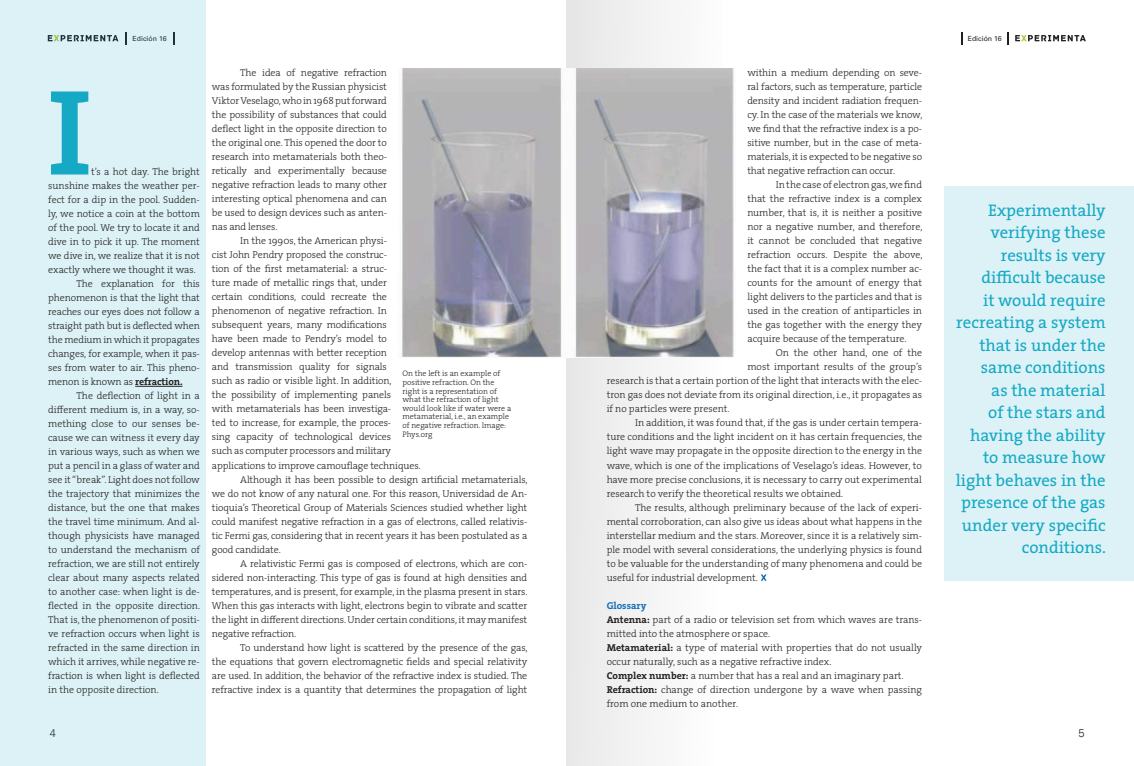
<style>
.page{position:relative;width:1134px;height:766px;background:#fff}
.page>*{position:absolute;margin:0;border:0;box-sizing:border-box;transform-origin:0 0}
.Cuerpo_de_texto_1{font:700 122.9px "The Serif";color:#15a9c5}
.Cuerpo_de_texto_1-2{font:16.8px/22.5px "The Serif";color:#15a9c5;text-align:right}
.t1{font:300 11px "Univers";color:#231f20}
.Cuerpo_de_texto_1-3{font:300 10px/14px "The Serif";letter-spacing:-.01em;color:#231f20;text-align:justify}
.Cuerpo_de_texto_1-4{font:700 10px "The Serif";color:#126db7}
.t2{font:300 8px/8.6px "The Serif";color:#231f20}
.t3{font:7px "Univers LT Std";color:#231f20}
.s1{font-weight:700}
</style>
<div class="page">
<svg style="left:961px;top:32px;width:1px;height:13px"></svg>
<svg style="left:1007px;top:32px;width:2px;height:13px"></svg>
<svg style="left:1015px;top:35px;width:71px;height:6px"></svg>
<div style="left:567px;top:0;width:156px;height:765px;background:#f3f3f3"></div>
<div style="left:0;top:0;width:206px;height:765px;background:#dcf2f6"></div>
<hr style="left:135px;top:386px;width:47px;height:1px;background:#231f20">
<div style="left:944px;top:186px;width:190px;height:394px;background:#dcf2f6"></div>
<img style="left:402px;top:69px;width:332px;height:288px">
<svg style="left:761px;top:574px;width:5px;height:6px"></svg>
<p class="t3" style="left:133px;top:34px;width:36px">Edición 16</p>
<p class="t3" style="left:968px;top:34px;width:36px">Edición 16</p>
<p class="Cuerpo_de_texto_1" style="left:48px;top:30px;width:44px">I</p>
<p class="Cuerpo_de_texto_1-3" style="left:48px;top:164px;width:153px;text-indent:43px">t’s a hot day. The bright sunshine makes the weather per&shy;fect for a dip in the pool. Sudden&shy;ly, we notice a coin at the bottom of the pool. We try to locate it and dive in to pick it up. The moment we dive in, we realize that it is not exactly where we thought it was.</p>
<p class="Cuerpo_de_texto_1-3" style="left:48px;top:276px;width:153px;text-indent:28px">The explanation for this phenomenon is that the light that reaches our eyes does not follow a straight path but is deflected when the medium in which it propagates changes, for example, when it pas&shy;ses from water to air. This pheno&shy;menon is known as <span class="s1">refraction.</span></p>
<p class="Cuerpo_de_texto_1-3" style="left:48px;top:388px;width:153px;text-indent:28px">The deflection of light in a different medium is, in a way, so&shy;mething close to our senses be&shy;cause we can witness it every day in various ways, such as when we put a pencil in a glass of water and see it “break”. Light does not follow the trajectory that minimizes the distance, but the one that makes the travel time minimum. And al&shy;though physicists have managed to understand the mechanism of refraction, we are still not entirely clear about many aspects related to another case: when light is de&shy;flected in the opposite direction.<br>That is, the phenomenon of positi&shy;ve refraction occurs when light is refracted in the same direction in which it arrives, while negative re&shy;fraction is when light is deflected in the opposite direction.</p>
<p class="Cuerpo_de_texto_1-3" style="left:212px;top:65px;width:177px;text-indent:28px">The idea of negative refraction was formulated by the Russian physicist Viktor Veselago, who in 1968 put forward the possibility of substances that could deflect light in the opposite direction to the original one. This opened the door to research into metamaterials both theo&shy;retically and experimentally because negative refraction leads to many other interesting optical phenomena and can be used to design devices such as anten&shy;nas and lenses.</p>
<p class="Cuerpo_de_texto_1-3" style="left:212px;top:233px;width:210px;text-align:left;text-indent:28px">In the 1990s, the American physi-<br>cist John Pendry proposed the construc-<br>tion of the first metamaterial: a struc-<br>ture made of metallic rings that, under<br>certain conditions, could recreate the phenomenon of negative refraction. In subsequent years, many modifications<br>have been made to Pendry’s model to develop antennas with better reception<br>and transmission quality for signals<br>such as radio or visible light. In addition,<br>the possibility of implementing panels<br>with metamaterials has been investiga-<br>ted to increase, for example, the proces-<br>sing capacity of technological devices<br>such as computer processors and military applications to improve camouflage techniques.</p>
<p class="Cuerpo_de_texto_1-3" style="left:212px;top:471px;width:317px;text-indent:28px">Although it has been possible to design artificial metamaterials, we do not know of any natural one. For this reason, Universidad de An&shy;tioquia’s Theoretical Group of Materials Sciences studied whether light could manifest negative refraction in a gas of electrons, called relativis&shy;tic Fermi gas, considering that in recent years it has been postulated as a good candidate.</p>
<p class="Cuerpo_de_texto_1-3" style="left:212px;top:555px;width:317px;text-indent:28px">A relativistic Fermi gas is composed of electrons, which are con&shy;sidered non-interacting. This type of gas is found at high densities and temperatures, and is present, for example, in the plasma present in stars.<br>When this gas interacts with light, electrons begin to vibrate and scatter the light in different directions. Under certain conditions, it may manifest negative refraction.</p>
<p class="Cuerpo_de_texto_1-3" style="left:212px;top:639px;width:317px;text-indent:28px">To understand how light is scattered by the presence of the gas, the equations that govern electromagnetic fields and special relativity are used. In addition, the behavior of the refractive index is studied. The refractive index is a quantity that determines the propagation of light</p>
<p class="t2" style="left:403px;top:369px;width:110px">On the left is an example of positive refraction. On the right is a representation of what the refraction of light would look like if water were a metamaterial, i.e., an example of negative refraction. Image:<br>Phys.org</p>
<p class="Cuerpo_de_texto_1-3" style="left:747px;top:65px;width:177px">within a medium depending on seve&shy;ral factors, such as temperature, particle density and incident radiation frequen&shy;cy. In the case of the materials we know, we find that the refractive index is a po&shy;sitive number, but in the case of meta&shy;materials, it is expected to be negative so that negative refraction can occur.</p>
<p class="Cuerpo_de_texto_1-3" style="left:747px;top:177px;width:177px;text-indent:28px">In the case of electron gas, we find that the refractive index is a complex number, that is, it is neither a positive nor a negative number, and therefore, it cannot be concluded that negative refraction occurs. Despite the above, the fact that it is a complex number ac&shy;counts for the amount of energy that light delivers to the particles and that is used in the creation of antiparticles in the gas together with the energy they acquire because of the temperature.</p>
<p class="Cuerpo_de_texto_1-3" style="left:776px;top:345px;width:148px">On the other hand, one of the</p>
<p class="Cuerpo_de_texto_1-3" style="left:747px;top:359px;width:176px">most important results of the group’s</p>
<p class="Cuerpo_de_texto_1-3" style="left:607px;top:373px;width:317px">research is that a certain portion of the light that interacts with the elec-</p>
<p class="Cuerpo_de_texto_1-3" style="left:607px;top:387px;width:317px">tron gas does not deviate from its original direction, i.e., it propagates as</p>
<p class="Cuerpo_de_texto_1-3" style="left:607px;top:401px;width:124px">if no particles were present.</p>
<p class="Cuerpo_de_texto_1-3" style="left:607px;top:415px;width:317px;text-indent:28px">In addition, it was found that, if the gas is under certain tempera&shy;ture conditions and the light incident on it has certain frequencies, the light wave may propagate in the opposite direction to the energy in the wave, which is one of the implications of Veselago’s ideas. However, to have more precise conclusions, it is necessary to carry out experimental research to verify the theoretical results we obtained.</p>
<p class="Cuerpo_de_texto_1-3" style="left:607px;top:499px;width:317px;text-indent:28px">The results, although preliminary because of the lack of experi&shy;mental corroboration, can also give us ideas about what happens in the interstellar medium and the stars. Moreover, since it is a relatively sim&shy;ple model with several considerations, the underlying physics is found to be valuable for the understanding of many phenomena and could be useful for industrial development.</p>
<p class="Cuerpo_de_texto_1-4" style="left:607px;top:596px;width:41px">Glossary</p>
<p class="Cuerpo_de_texto_1-3" style="left:607px;top:611px;width:317px"><span class="s1">Antenna:</span> part of a radio or television set from which waves are trans&shy;mitted into the atmosphere or space.</p>
<p class="Cuerpo_de_texto_1-3" style="left:607px;top:639px;width:317px"><span class="s1">Metamaterial:</span> a type of material with properties that do not usually occur naturally, such as a negative refractive index.</p>
<p class="Cuerpo_de_texto_1-3" style="left:607px;top:667px;width:298px"><span class="s1">Complex number:</span> a number that has a real and an imaginary part.</p>
<p class="Cuerpo_de_texto_1-3" style="left:607px;top:681px;width:317px"><span class="s1">Refraction:</span> change of direction undergone by a wave when passing from one medium to another.</p>
<p class="Cuerpo_de_texto_1-2" style="left:956px;top:198px;width:152px">Experimentally verifying these results is very difficult because<br>it would require recreating a system that is under the same conditions<br>as the material<br>of the stars and having the ability to measure how light behaves in the presence of the gas under very specific conditions.</p>
<p class="t1" style="left:50px;top:725px;width:8px">4</p>
<p class="t1" style="left:1078px;top:726px;width:8px">5</p>
</div>
